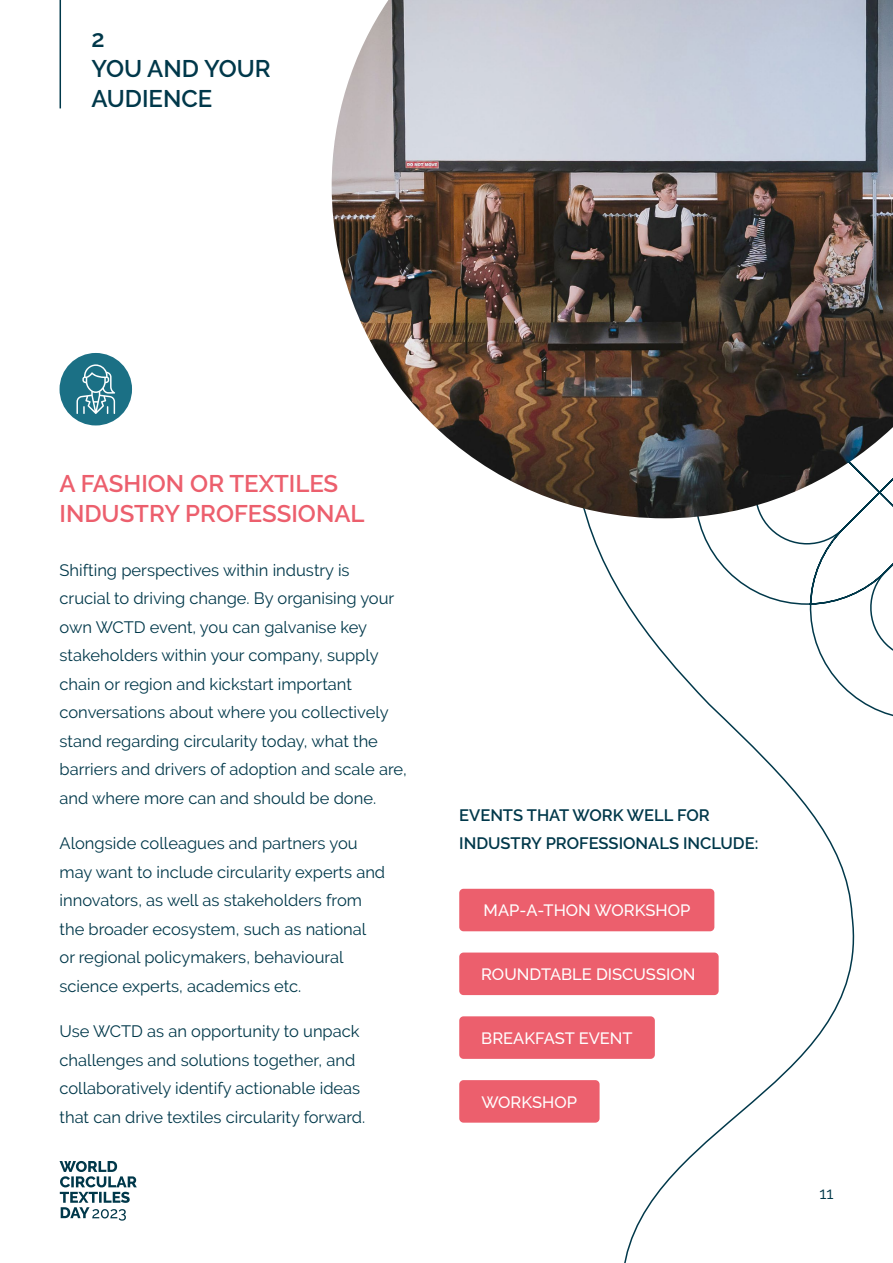
<style>
.page{position:relative;width:893px;height:1263px;background:#fff}
.page>*{position:absolute;margin:0;border:0;box-sizing:border-box;transform-origin:0 0}
.t1{font:600 24px/30px "Raleway";color:#ec5f6d}
.t2{font:600 24px/30px "Raleway";color:#00384a}
.t3{font:16.5px/28.5px "Raleway";color:#00384a}
.t4{font:100 16.5px "Raleway";color:#fff}
.t5{font:600 16.5px/28.5px "Raleway";color:#00384a}
</style>
<div class="page">
<svg style="left:567px;top:518px;width:308px;height:745px"></svg>
<hr style="left:60px;top:0;width:1px;height:108px;background:#00384a">
<svg style="left:60px;top:1161px;width:77px;height:60px"></svg>
<div style="left:60px;top:353px;width:72px;height:72px;background:#1b7085;border-radius:50%"></div>
<svg style="left:76px;top:364px;width:39px;height:50px"></svg>
<img style="left:332px;top:0;width:561px;height:518px">
<div style="left:459px;top:889px;width:255px;height:42px;background:#ec5f6d;border-radius:4px"></div>
<div style="left:459px;top:952px;width:260px;height:43px;background:#ec5f6d;border-radius:4px"></div>
<div style="left:459px;top:1016px;width:196px;height:43px;background:#ec5f6d;border-radius:4px"></div>
<div style="left:459px;top:1080px;width:141px;height:43px;background:#ec5f6d;border-radius:4px"></div>
<h1 class="t2" style="left:91px;top:24px;width:181px">2<br>YOU AND YOUR<br>AUDIENCE</h1>
<h1 class="t1" style="left:60px;top:468px;width:307px">A FASHION OR TEXTILES<br>INDUSTRY PROFESSIONAL</h1>
<p class="t3" style="left:60px;top:555px;width:349px">Shifting perspectives within industry is<br>crucial to driving change. By organising your own WCTD event, you can galvanise key stakeholders within your company, supply chain or region and kickstart important conversations about where you collectively stand regarding circularity today, what the barriers and drivers of adoption and scale are, and where more can and should be done.</p>
<p class="t3" style="left:60px;top:829px;width:327px">Alongside colleagues and partners you may want to include circularity experts and innovators, as well as stakeholders from the broader ecosystem, such as national or regional policymakers, behavioural science experts, academics etc.</p>
<p class="t3" style="left:60px;top:1017px;width:305px">Use WCTD as an opportunity to unpack challenges and solutions together, and collaboratively identify actionable ideas that can drive textiles circularity forward.</p>
<p class="t5" style="left:459px;top:801px;width:301px">EVENTS THAT WORK WELL FOR<br>INDUSTRY PROFESSIONALS INCLUDE:</p>
<p class="t4" style="left:484px;top:897px;width:208px">MAP-A-THON WORKSHOP</p>
<p class="t4" style="left:481px;top:961px;width:216px">ROUNDTABLE DISCUSSION</p>
<p class="t4" style="left:481px;top:1025px;width:153px">BREAKFAST EVENT</p>
<p class="t4" style="left:481px;top:1089px;width:97px">WORKSHOP</p>
<p class="t3" style="left:819px;top:1178px;width:16px">11</p>
</div>
